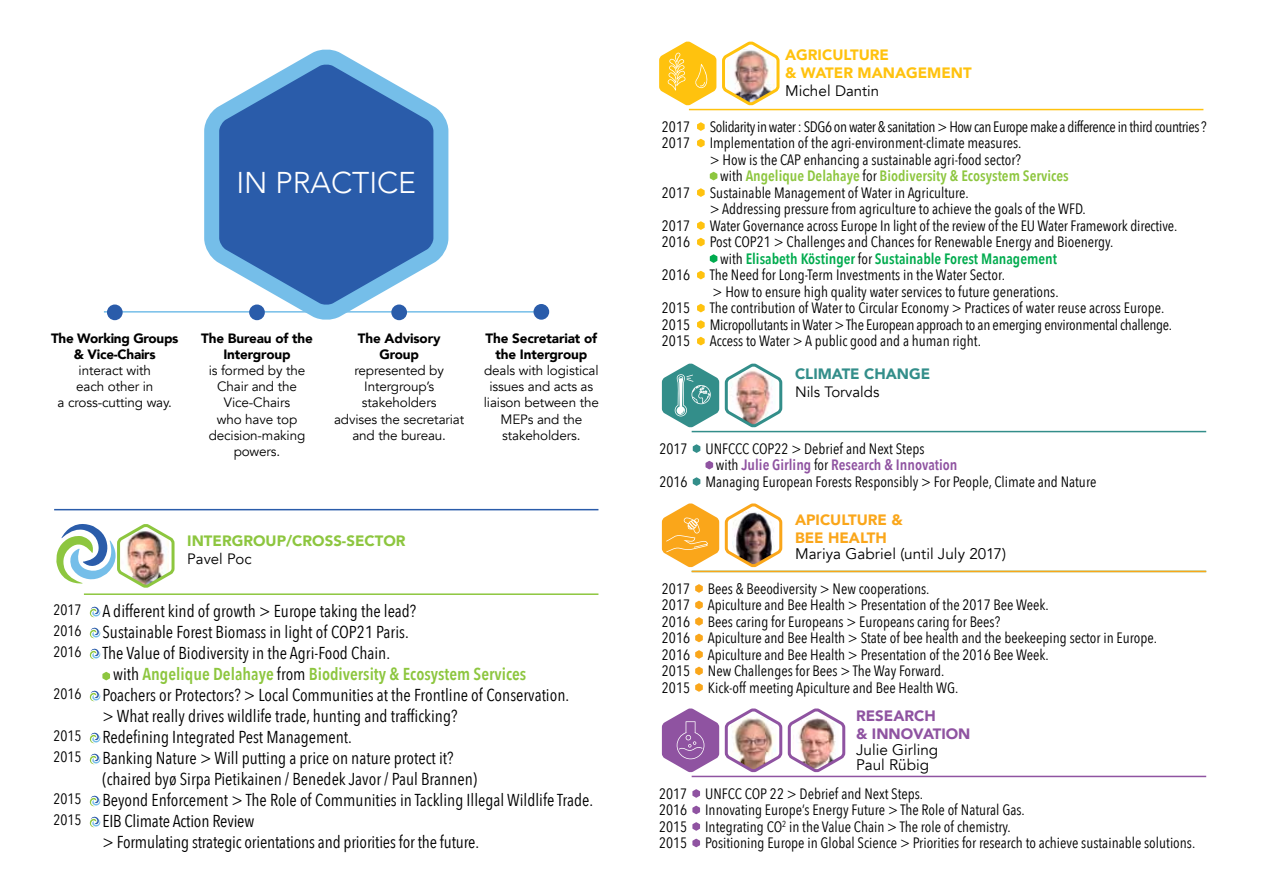
<style>
.page{position:relative;width:1263px;height:893px;background:#fff}
.page>*{position:absolute;margin:0;border:0;box-sizing:border-box;transform-origin:0 0}
.t1{font:300 30px "Avenir";color:#fff}
.t2{font:17.25px/21px "Avenir Next Condensed";color:#000}
.t3{font:15.3px/15.3px "Avenir";color:#000}
.t4{font:15px/16.5px "Avenir Next Condensed";color:#000}
.t5{font:15px "Avenir Next Condensed";letter-spacing:-.03em;color:#000}
.t6{font:15px "Avenir Next Condensed";letter-spacing:-.02em;color:#000}
.t7{font:600 15px "Avenir Next Condensed";color:#8dc63f}
.t8{font:600 15px "Avenir Next Condensed";color:#00ab4e}
.t9{font:600 15px "Avenir Next Condensed";color:#8f53a1}
.t10{font:900 15px/18px "Avenir";color:#ffc20e}
.t11{font:900 15px "Avenir";color:#8dc63f}
.t12{font:900 15px/18px "Avenir";color:#faa61a}
.t13{font:15px "Avenir";color:#000}
.t14{font:900 15px/18px "Avenir";color:#8f53a1}
.t15{font:900 15px "Avenir";color:#338e8a}
.t16{font:13.5px/16.2px "Avenir";letter-spacing:-.01em;color:#000;text-align:center}
.t17{font:900 13.5px/16.2px "Avenir";letter-spacing:-.01em;color:#000;text-align:center}
.s1{font-weight:600;color:#8dc63f}
.s2{font-size:15px}
.s3{font-weight:400;color:#000}
</style>
<div class="page">
<svg style="left:695px;top:584px;width:8px;height:9px"></svg>
<svg style="left:695px;top:601px;width:8px;height:8px"></svg>
<svg style="left:695px;top:617px;width:8px;height:9px"></svg>
<svg style="left:695px;top:634px;width:8px;height:8px"></svg>
<svg style="left:695px;top:650px;width:8px;height:9px"></svg>
<svg style="left:695px;top:667px;width:8px;height:8px"></svg>
<svg style="left:695px;top:683px;width:8px;height:9px"></svg>
<hr style="left:692px;top:571px;width:514px;height:1px;background:#faa61a">
<svg style="left:662px;top:503px;width:121px;height:65px"></svg>
<svg style="left:693px;top:444px;width:7px;height:9px"></svg>
<svg style="left:705px;top:461px;width:8px;height:8px"></svg>
<svg style="left:693px;top:477px;width:7px;height:9px"></svg>
<hr style="left:692px;top:431px;width:514px;height:1px;background:#338e8a">
<svg style="left:662px;top:363px;width:121px;height:65px"></svg>
<svg style="left:692px;top:789px;width:8px;height:9px"></svg>
<svg style="left:692px;top:806px;width:8px;height:8px"></svg>
<svg style="left:692px;top:822px;width:8px;height:9px"></svg>
<svg style="left:692px;top:839px;width:8px;height:8px"></svg>
<hr style="left:692px;top:776px;width:514px;height:1px;background:#8f53a1">
<svg style="left:662px;top:708px;width:184px;height:65px"></svg>
<hr style="left:689px;top:109px;width:514px;height:1px;background:#ffc20e">
<svg style="left:697px;top:122px;width:8px;height:9px"></svg>
<svg style="left:697px;top:139px;width:8px;height:8px"></svg>
<svg style="left:710px;top:172px;width:7px;height:8px"></svg>
<svg style="left:697px;top:188px;width:8px;height:9px"></svg>
<svg style="left:697px;top:221px;width:8px;height:9px"></svg>
<svg style="left:697px;top:238px;width:8px;height:8px"></svg>
<svg style="left:710px;top:254px;width:7px;height:9px"></svg>
<svg style="left:697px;top:271px;width:8px;height:8px"></svg>
<svg style="left:697px;top:304px;width:8px;height:8px"></svg>
<svg style="left:697px;top:320px;width:8px;height:9px"></svg>
<svg style="left:697px;top:337px;width:8px;height:8px"></svg>
<img style="left:659px;top:41px;width:121px;height:65px">
<svg style="left:89px;top:606px;width:11px;height:11px"></svg>
<svg style="left:89px;top:627px;width:11px;height:11px"></svg>
<svg style="left:89px;top:648px;width:11px;height:11px"></svg>
<svg style="left:102px;top:672px;width:8px;height:8px"></svg>
<svg style="left:89px;top:690px;width:11px;height:11px"></svg>
<svg style="left:89px;top:732px;width:11px;height:11px"></svg>
<svg style="left:89px;top:753px;width:11px;height:11px"></svg>
<svg style="left:89px;top:795px;width:11px;height:11px"></svg>
<svg style="left:89px;top:816px;width:11px;height:11px"></svg>
<hr style="left:84px;top:593px;width:514px;height:2px;background:#8dc63f">
<hr style="left:54px;top:509px;width:544px;height:1px;background:#2a5caa">
<img style="left:56px;top:524px;width:119px;height:64px">
<svg style="left:204px;top:49px;width:245px;height:272px"></svg>
<hr style="left:104px;top:311px;width:437px;height:2px;background:#75bee9">
<div style="left:107px;top:304px;width:16px;height:16px;background:#2a5caa;border-radius:50%"></div>
<div style="left:249px;top:304px;width:16px;height:16px;background:#2a5caa;border-radius:50%"></div>
<div style="left:391px;top:304px;width:16px;height:16px;background:#2a5caa;border-radius:50%"></div>
<div style="left:533px;top:304px;width:16px;height:16px;background:#2a5caa;border-radius:50%"></div>
<h1 class="t1" style="left:236px;top:165px;width:181px">IN PRACTICE</h1>
<p class="t17" style="left:51px;top:329px;width:129px">The Working Groups &amp; Vice-Chairs</p>
<p class="t16" style="left:58px;top:363px;width:116px">interact with<br>each other in<br>a cross-cutting way.</p>
<p class="t17" style="left:201px;top:329px;width:113px">The Bureau of the<br>Intergroup</p>
<p class="t16" style="left:209px;top:363px;width:98px">is formed by the<br>Chair and the<br>Vice-Chairs<br>who have top decision-making powers.</p>
<p class="t17" style="left:358px;top:329px;width:84px">The Advisory<br>Group</p>
<p class="t16" style="left:334px;top:363px;width:132px">represented by<br>Intergroup’s stakeholders<br>advises the secretariat and the bureau.</p>
<p class="t17" style="left:485px;top:329px;width:113px">The Secretariat of the Intergroup</p>
<p class="t16" style="left:484px;top:363px;width:117px">deals with logistical issues and acts as liaison between the<br>MEPs and the stakeholders.</p>
<p class="t11" style="left:187px;top:528px;width:220px">INTERGROUP/CROSS-SECTOR</p>
<p class="t13" style="left:187px;top:550px;width:66px">Pavel Poc</p>
<p class="t4" style="left:53px;top:599px;width:30px;line-height:21px;text-align:justify">2017<br>2016<br>2016</p>
<p class="t4" style="left:53px;top:685px;width:30px">2016</p>
<p class="t4" style="left:53px;top:725px;width:30px;line-height:21px">2015<br>2015</p>
<p class="t4" style="left:53px;top:788px;width:30px;line-height:21px">2015<br>2015</p>
<p class="t2" style="left:102px;top:600px;width:315px">A different kind of growth &gt; Europe taking the lead?<br>Sustainable Forest Biomass in light of COP21 Paris.<br>The Value of Biodiversity in the Agri-Food Chain.</p>
<p class="t2" style="left:102px;top:663px;width:492px;text-indent:11px">with <span class="s1">Angelique Delahaye</span> from <span class="s1">Biodiversity &amp; Ecosystem Services<br></span>Poachers or Protectors? &gt; Local Communities at the Frontline of Conservation.<br>&gt; What really drives wildlife trade, hunting and trafficking?<br>Redefining Integrated Pest Management.<br>Banking Nature &gt; Will putting a price on nature protect it?<br>(chaired byø Sirpa Pietikainen / Benedek Javor / Paul Brannen)<br>Beyond Enforcement &gt; The Role of Communities in Tackling Illegal Wildlife Trade.<br>EIB Climate Action Review<br>&gt; Formulating strategic orientations and priorities for the future.</p>
<p class="t4" style="left:662px;top:118px;width:30px">2017<br>2017</p>
<p class="t4" style="left:662px;top:184px;width:30px">2017</p>
<p class="t4" style="left:662px;top:217px;width:30px">2017<br>2016</p>
<p class="t4" style="left:662px;top:266px;width:30px">2016</p>
<p class="t4" style="left:662px;top:299px;width:30px;text-align:justify">2015<br>2015<br>2015</p>
<p class="t10" style="left:785px;top:46px;width:188px">AGRICULTURE<br>&amp; WATER MANAGEMENT</p>
<p class="t3" style="left:785px;top:84px;width:96px">Michel <span class="s2">Dantin</span></p>
<p class="t5" style="left:710px;top:114px;width:498px">Solidarity in water : SDG6 on water &amp; sanitation &gt; How can Europe make a difference in third countries ?</p>
<p class="t4" style="left:710px;top:134px;width:313px">Implementation of the agri-environment-climate measures.</p>
<p class="t4" style="left:710px;top:151px;width:313px">&gt; How is the CAP enhancing a sustainable agri-food sector?</p>
<p class="t7" style="left:720px;top:163px;width:350px"><span class="s3">with</span> Angelique Delahaye <span class="s3">for</span> Biodiversity &amp; Ecosystem Services</p>
<p class="t4" style="left:710px;top:184px;width:261px">Sustainable Management of Water in Agriculture.</p>
<p class="t4" style="left:710px;top:200px;width:377px">&gt; Addressing pressure from agriculture to achieve the goals of the WFD.</p>
<p class="t4" style="left:710px;top:217px;width:469px">Water Governance across Europe In light of the review of the EU Water Framework directive.</p>
<p class="t4" style="left:710px;top:233px;width:405px">Post COP21 &gt; Challenges and Chances for Renewable Energy and Bioenergy.</p>
<p class="t8" style="left:720px;top:246px;width:338px"><span class="s3">with</span> Elisabeth Köstinger <span class="s3">for</span> Sustainable Forest Management</p>
<p class="t4" style="left:710px;top:266px;width:297px">The Need for Long-Term Investments in the Water Sector.</p>
<p class="t4" style="left:712px;top:283px;width:348px">&gt; How to ensure high quality water services to future generations.</p>
<p class="t4" style="left:710px;top:299px;width:456px">The contribution of Water to Circular Economy &gt; Practices of water reuse across Europe.</p>
<p class="t6" style="left:710px;top:312px;width:464px">Micropollutants in Water &gt; The European approach to an emerging environmental challenge.</p>
<p class="t4" style="left:710px;top:332px;width:273px">Access to Water &gt; A public good and a human right.</p>
<p class="t15" style="left:795px;top:360px;width:137px">CLIMATE CHANGE</p>
<p class="t13" style="left:795px;top:382px;width:86px">Nils Torvalds</p>
<p class="t4" style="left:659px;top:432px;width:30px;line-height:32.7px">2017<br>2016</p>
<p class="t4" style="left:662px;top:580px;width:30px;text-align:justify">2017<br>2017<br>2016<br>2016<br>2016<br>2015<br>2015</p>
<p class="t4" style="left:659px;top:785px;width:30px;text-align:justify">2017<br>2016<br>2015<br>2015</p>
<p class="t4" style="left:705px;top:440px;width:220px">UNFCCC COP22 &gt; Debrief and Next Steps</p>
<p class="t9" style="left:716px;top:452px;width:243px"><span class="s3">with</span> Julie Girling <span class="s3">for</span> Research &amp; Innovation</p>
<p class="t4" style="left:705px;top:473px;width:392px">Managing European Forests Responsibly &gt; For People, Climate and Nature</p>
<p class="t12" style="left:795px;top:511px;width:109px">APICULTURE &amp;<br>BEE HEALTH</p>
<p class="t3" style="left:795px;top:546px;width:212px">Mariya Gabriel (until July 2017)</p>
<p class="t4" style="left:708px;top:580px;width:451px">Bees &amp; Beeodiversity &gt; New cooperations.<br>Apiculture and Bee Health &gt; Presentation of the 2017 Bee Week.<br>Bees caring for Europeans &gt; Europeans caring for Bees?<br>Apiculture and Bee Health &gt; State of bee health and the beekeeping sector in Europe.<br>Apiculture and Bee Health &gt; Presentation of the 2016 Bee Week.<br>New Challenges for Bees &gt; The Way Forward.<br>Kick-off meeting Apiculture and Bee Health WG.</p>
<p class="t14" style="left:856px;top:707px;width:116px">RESEARCH<br>&amp; INNOVATION</p>
<p class="t3" style="left:856px;top:742px;width:84px">Julie Girling<br>Paul Rübig</p>
<p class="t4" style="left:705px;top:785px;width:492px">UNFCC COP 22 &gt; Debrief and Next Steps.<br>Innovating Europe’s Energy Future &gt; The Role of Natural Gas.<br>Integrating CO<sup>2</sup> in the Value Chain &gt; The role of chemistry.<br>Positioning Europe in Global Science &gt; Priorities for research to achieve sustainable solutions.</p>
</div>
